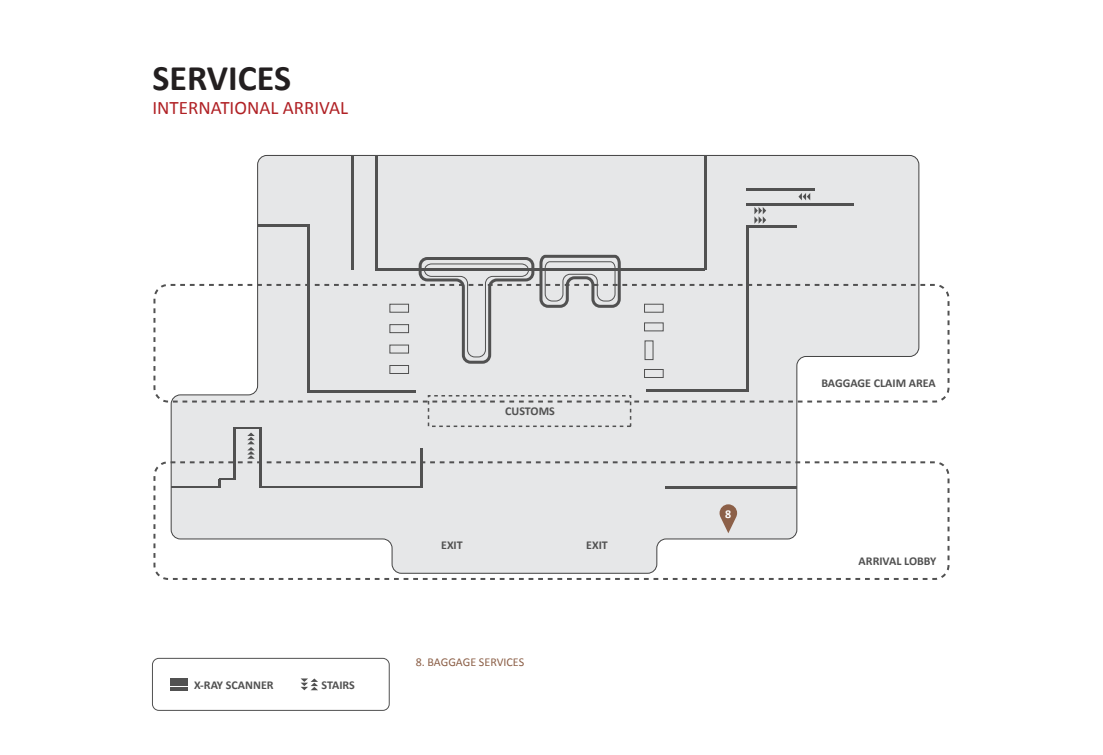
<style>
.page{position:relative;width:1103px;height:755px;background:#fff}
.page>*{position:absolute;margin:0;border:0;box-sizing:border-box;transform-origin:0 0}
.t1{font:700 36px "Calibri";color:#231f20}
.t2{font:19.1px "Calibri";color:#b02125}
.t3{font:700 12px "Calibri";color:#515151}
.t4{font:12px "Calibri";color:#8c6048}
.t5{font:700 12px "Calibri";color:#fff}
</style>
<div class="page">
<svg style="left:170px;top:154px;width:749px;height:420px"></svg>
<div style="left:153px;top:461px;width:796px;height:119px;border:2px dashed #515151;border-radius:14px"></div>
<div style="left:153px;top:284px;width:796px;height:118px;border:2px dashed #515151;border-radius:14px"></div>
<hr style="left:375px;top:155px;width:2px;height:115px;background:#515151">
<hr style="left:704px;top:155px;width:2px;height:115px;background:#515151">
<hr style="left:746px;top:227px;width:2px;height:164px;background:#515151">
<hr style="left:307px;top:227px;width:2px;height:164px;background:#515151">
<hr style="left:259px;top:428px;width:2px;height:59px;background:#515151">
<hr style="left:233px;top:428px;width:2px;height:51px;background:#515151">
<hr style="left:351px;top:156px;width:2px;height:114px;background:#515151">
<hr style="left:420px;top:448px;width:2px;height:39px;background:#515151">
<hr style="left:784px;top:203px;width:69px;height:2px;background:#515151">
<hr style="left:375px;top:268px;width:329px;height:2px;background:#515151">
<hr style="left:257px;top:225px;width:52px;height:2px;background:#515151">
<hr style="left:646px;top:389px;width:102px;height:2px;background:#515151">
<hr style="left:307px;top:390px;width:109px;height:2px;background:#515151">
<hr style="left:746px;top:226px;width:50px;height:2px;background:#515151">
<hr style="left:746px;top:203px;width:40px;height:2px;background:#515151">
<hr style="left:746px;top:188px;width:68px;height:2px;background:#515151">
<div style="left:428px;top:395px;width:203px;height:32px;border:2px dashed #515151"></div>
<svg style="left:247px;top:432px;width:8px;height:26px"></svg>
<svg style="left:798px;top:193px;width:12px;height:7px"></svg>
<svg style="left:754px;top:207px;width:12px;height:17px"></svg>
<hr style="left:260px;top:486px;width:163px;height:1px;background:#515151">
<hr style="left:171px;top:486px;width:49px;height:1px;background:#515151">
<hr style="left:233px;top:427px;width:28px;height:2px;background:#515151">
<svg style="left:219px;top:478px;width:16px;height:9px"></svg>
<hr style="left:665px;top:485px;width:131px;height:3px;background:#515151">
<div style="left:644px;top:304px;width:19px;height:8px;border:1px solid #515151"></div>
<div style="left:644px;top:322px;width:19px;height:9px;border:1px solid #515151"></div>
<div style="left:644px;top:369px;width:19px;height:8px;border:1px solid #515151"></div>
<div style="left:389px;top:304px;width:20px;height:8px;border:1px solid #515151"></div>
<div style="left:389px;top:324px;width:20px;height:9px;border:1px solid #515151"></div>
<div style="left:389px;top:345px;width:20px;height:8px;border:1px solid #515151"></div>
<div style="left:389px;top:365px;width:20px;height:8px;border:1px solid #515151"></div>
<svg style="left:417px;top:253px;width:205px;height:112px"></svg>
<svg style="left:300px;top:678px;width:18px;height:12px"></svg>
<svg style="left:170px;top:678px;width:17px;height:3px"></svg>
<hr style="left:170px;top:682px;width:17px;height:4px;background:#515151">
<hr style="left:170px;top:687px;width:17px;height:4px;background:#515151">
<div style="left:152px;top:658px;width:237px;height:52px;border:1px solid #515151;border-radius:6px"></div>
<svg style="left:719px;top:504px;width:18px;height:29px"></svg>
<h1 class="t1" style="left:152px;top:55px;width:140px">SERVICES</h1>
<h2 class="t2" style="left:152px;top:96px;width:197px">INTERNATIONAL ARRIVAL</h2>
<p class="t3" style="left:194px;top:677px;width:81px">X-RAY SCANNER</p>
<p class="t3" style="left:321px;top:677px;width:35px">STAIRS</p>
<p class="t3" style="left:505px;top:403px;width:51px">CUSTOMS</p>
<p class="t3" style="left:441px;top:537px;width:23px">EXIT</p>
<p class="t3" style="left:586px;top:537px;width:23px">EXIT</p>
<p class="t4" style="left:416px;top:654px;width:110px">8. BAGGAGE SERVICES</p>
<p class="t5" style="left:725px;top:506px;width:8px">8</p>
<p class="t3" style="left:821px;top:375px;width:116px">BAGGAGE CLAIM AREA</p>
<p class="t3" style="left:858px;top:553px;width:79px">ARRIVAL LOBBY</p>
</div>
